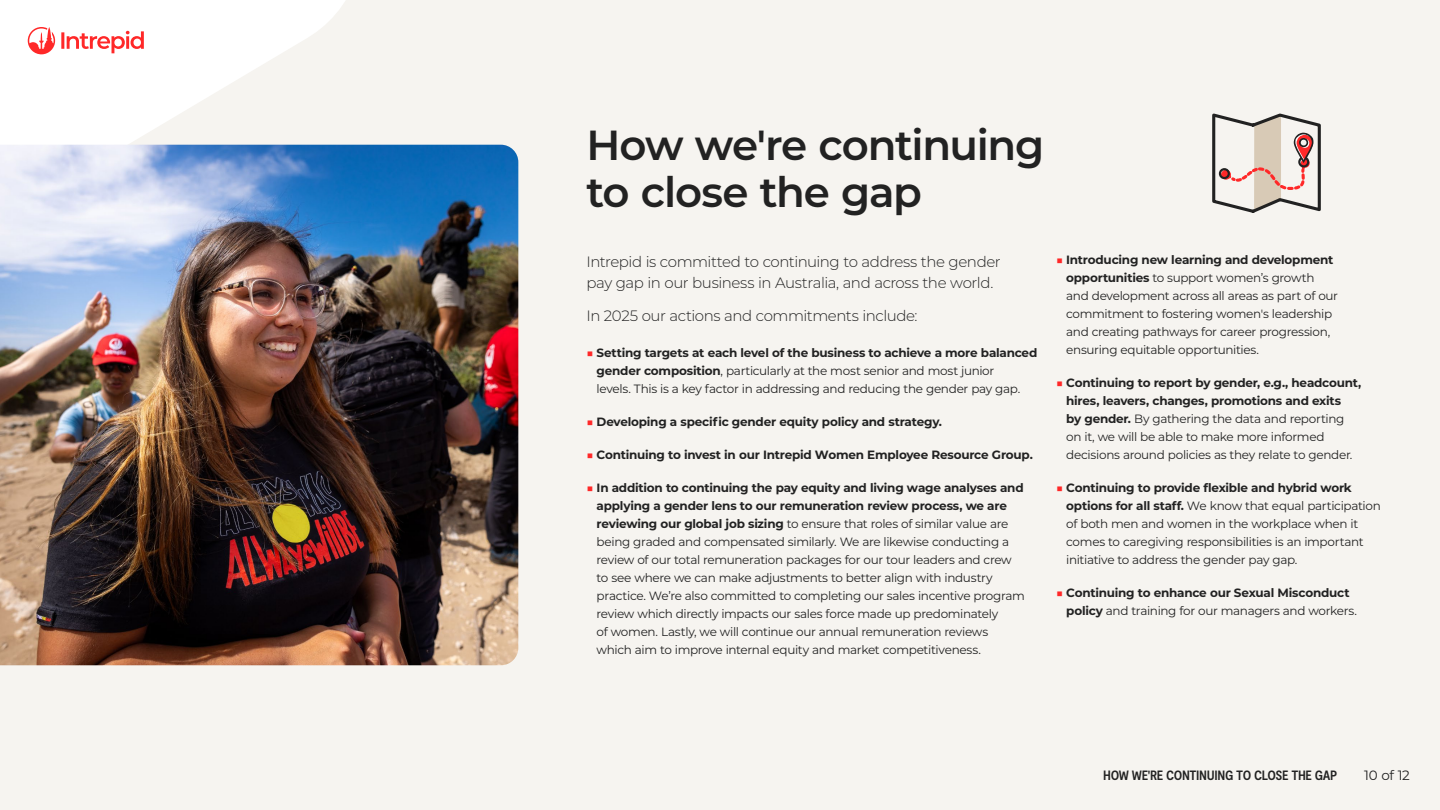
<style>
.page{position:relative;width:1440px;height:810px;background:#f6f4f0}
.page>*{position:absolute;margin:0;border:0;box-sizing:border-box;transform-origin:0 0}
.Page_head_semibold{font:600 42px/46.5px "Montserrat";letter-spacing:-.03em;color:#222}
.Lead_in_para{font:300 15px/20.2px "Montserrat";letter-spacing:-.03em;color:#222}
.t1{font:700 condensed 13.5px "Moderat";letter-spacing:-.025em;color:#222}
.t2{font:13.5px "Montserrat";color:#222}
.Body_16pt{font:12px/18px "Montserrat";letter-spacing:-.025em;color:#222}
.Body_16pt-2{font:700 12px/18px "Montserrat";letter-spacing:-.02em;color:#222}
.s1{color:#ff2828}
.s2{font-weight:700}
.s3{font-weight:400;color:#ff2828}
.s4{font-weight:400}
</style>
<div class="page">
<svg style="left:0;top:0;width:519px;height:163px"></svg>
<img style="left:0;top:145px;width:518px;height:520px">
<svg style="left:28px;top:27px;width:116px;height:28px"></svg>
<svg style="left:1212px;top:113px;width:109px;height:100px"></svg>
<p class="Page_head_semibold" style="left:586px;top:120px;width:459px">How we're continuing to close the gap</p>
<p class="Lead_in_para" style="left:586px;top:251px;width:416px">Intrepid is committed to continuing to address the gender pay gap in our business in Australia, and across the world.</p>
<p class="Lead_in_para" style="left:586px;top:305px;width:333px">In 2025 our actions and commitments include:</p>
<p class="Body_16pt" style="left:597px;top:344px;width:442px;text-indent:-10px"><span class="s1">■</span> <span class="s2">Setting targets at each level of the business to achieve a more balanced gender composition</span>, particularly at the most senior and most junior<br>levels. This is a key factor in addressing and reducing the gender pay gap.</p>
<p class="Body_16pt-2" style="left:586px;top:412px;width:357px"><span class="s3">■</span> Developing a specific gender equity policy and strategy.</p>
<p class="Body_16pt-2" style="left:586px;top:445px;width:448px"><span class="s3">■</span> Continuing to invest in our Intrepid Women Employee Resource Group.</p>
<p class="Body_16pt" style="left:597px;top:479px;width:430px;text-indent:-10px"><span class="s1">■</span> <span class="s2">In addition to continuing the pay equity and living wage analyses and applying a gender lens to our remuneration review process, we are reviewing our global job sizing</span> to ensure that roles of similar value are being graded and compensated similarly. We are likewise conducting a review of our total remuneration packages for our tour leaders and crew to see where we can make adjustments to better align with industry practice. We’re also committed to completing our sales incentive program review which directly impacts our sales force made up predominately<br>of women. Lastly, we will continue our annual remuneration reviews which aim to improve internal equity and market competitiveness.</p>
<p class="Body_16pt" style="left:1066px;top:251px;width:273px;text-indent:-10px"><span class="s1">■</span> <span class="s2">Introducing new learning and development opportunities</span> to support women’s growth and development across all areas as part of our commitment to fostering women's leadership and creating pathways for career progression, ensuring equitable opportunities.</p>
<p class="Body_16pt" style="left:1066px;top:374px;width:297px;text-indent:-10px"><span class="s1">■</span> <span class="s2">Continuing to report by gender, e.g., headcount, hires, leavers, changes, promotions and exits<br>by gender.</span> By gathering the data and reporting on it, we will be able to make more informed decisions around policies as they relate to gender.</p>
<p class="Body_16pt" style="left:1066px;top:479px;width:316px;text-indent:-10px"><span class="s1">■</span> <span class="s2">Continuing to provide flexible and hybrid work options for all staff.</span> We know that equal participation of both men and women in the workplace when it comes to caregiving responsibilities is an important initiative to address the gender pay gap.</p>
<p class="Body_16pt-2" style="left:1066px;top:584px;width:292px;text-indent:-10px"><span class="s3">■</span> Continuing to enhance our Sexual Misconduct policy <span class="s4">and training for our managers and workers.</span></p>
<p class="t1" style="left:1103px;top:767px;width:236px">HOW WE'RE CONTINUING TO CLOSE THE GAP</p>
<p class="t2" style="left:1364px;top:766px;width:47px">10 of 12</p>
</div>
